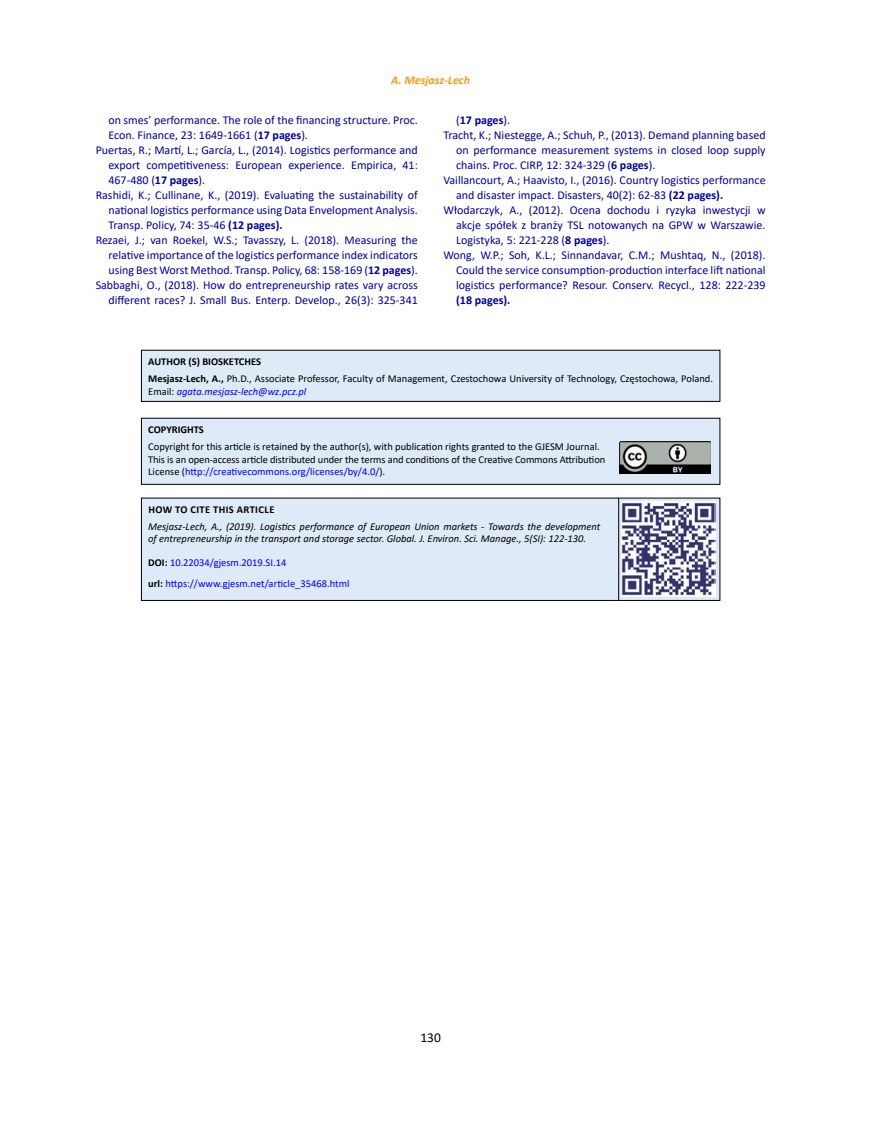
<style>
.page{position:relative;width:872px;height:1127px;background:#fff}
.page>*{position:absolute;margin:0;border:0;box-sizing:border-box;transform-origin:0 0}
.t1{font:13.5px "Calibri";color:#000}
.t2{font:12px "Calibri";color:#009}
.t3{font:700 12px "Calibri";color:#009}
.t4{font:italic 700 12px "Calibri";color:#f8991d}
.t5{font:10.5px/12.6px "Calibri";color:#000}
.t6{font:italic 10.5px/12.6px "Calibri";color:#000}
.t7{font:10.5px/21.6px "Calibri";color:#00f}
.t8{font:italic 10.5px "Calibri";color:#00f}
.t9{font:700 10.5px "Calibri";letter-spacing:.035em;color:#000}
.t10{font:700 10.5px "Calibri";color:#000}
.s1{font-weight:700}
.s2{font-weight:400}
.s3{font-style:normal;color:#000}
.s4{color:#00f}
.s5{font-weight:700;color:#000}
</style>
<div class="page">
<div style="left:141px;top:350px;width:579px;height:51px;background:#deeaf7"></div>
<div style="left:141px;top:350px;width:579px;height:52px;border:1px solid #000"></div>
<div style="left:141px;top:498px;width:579px;height:102px;background:#deeaf7"></div>
<div style="left:141px;top:498px;width:579px;height:103px;border:1px solid #000"></div>
<hr style="left:618px;top:498px;width:1px;height:102px;background:#000">
<div style="left:141px;top:418px;width:579px;height:66px;background:#deeaf7"></div>
<div style="left:141px;top:418px;width:579px;height:67px;border:1px solid #000"></div>
<img style="left:619px;top:441px;width:91px;height:32px">
<img style="left:622px;top:501px;width:93px;height:96px">
<p class="t4" style="left:391px;top:72px;width:81px">A. Mesjasz-Lech</p>
<p class="t2" style="left:108px;top:111px;width:311px">on smes’ performance. The role of the financing structure. Proc.</p>
<p class="t2" style="left:108px;top:126px;width:201px">Econ. Finance, 23: 1649-1661 (<span class="s1">17 pages</span>).</p>
<p class="t2" style="left:96px;top:141px;width:324px">Puertas, R.; Martí, L.; García, L., (2014). Logistics performance and</p>
<p class="t2" style="left:108px;top:156px;width:311px">export competitiveness: European experience. Empirica, 41:</p>
<p class="t2" style="left:108px;top:171px;width:98px">467-480 (<span class="s1">17 pages</span>).</p>
<p class="t2" style="left:96px;top:186px;width:324px">Rashidi, K.; Cullinane, K., (2019). Evaluating the sustainability of</p>
<p class="t2" style="left:108px;top:201px;width:311px">national logistics performance using Data Envelopment Analysis.</p>
<p class="t2" style="left:108px;top:216px;width:176px">Transp. Policy, 74: 35-46 <span class="s1">(12 pages).</span></p>
<p class="t2" style="left:96px;top:231px;width:324px">Rezaei, J.; van Roekel, W.S.; Tavasszy, L. (2018). Measuring the</p>
<p class="t2" style="left:108px;top:246px;width:311px">relative importance of the logistics performance index indicators</p>
<p class="t2" style="left:108px;top:261px;width:311px">using Best Worst Method. Transp. Policy, 68: 158-169 (<span class="s1">12 pages</span>).</p>
<p class="t2" style="left:96px;top:276px;width:324px">Sabbaghi, O., (2018). How do entrepreneurship rates vary across</p>
<p class="t2" style="left:108px;top:291px;width:311px">different races? J. Small Bus. Enterp. Develop., 26(3): 325-341</p>
<p class="t3" style="left:456px;top:111px;width:55px"><span class="s2">(</span>17 pages<span class="s2">).</span></p>
<p class="t2" style="left:443px;top:126px;width:324px">Tracht, K.; Niestegge, A.; Schuh, P., (2013). Demand planning based</p>
<p class="t2" style="left:456px;top:141px;width:311px">on performance measurement systems in closed loop supply</p>
<p class="t2" style="left:456px;top:156px;width:201px">chains. Proc. CIRP, 12: 324-329 (<span class="s1">6 pages</span>).</p>
<p class="t2" style="left:443px;top:171px;width:324px">Vaillancourt, A.; Haavisto, I., (2016). Country logistics performance</p>
<p class="t2" style="left:456px;top:186px;width:268px">and disaster impact. Disasters, 40(2): 62-83 <span class="s1">(22 pages).</span></p>
<p class="t2" style="left:443px;top:201px;width:324px">Włodarczyk, A., (2012). Ocena dochodu i ryzyka inwestycji w</p>
<p class="t2" style="left:456px;top:216px;width:311px">akcje spółek z branży TSL notowanych na GPW w Warszawie.</p>
<p class="t2" style="left:456px;top:231px;width:155px">Logistyka, 5: 221-228 (<span class="s1">8 pages</span>).</p>
<p class="t2" style="left:443px;top:246px;width:324px">Wong, W.P.; Soh, K.L.; Sinnandavar, C.M.; Mushtaq, N., (2018).</p>
<p class="t2" style="left:456px;top:261px;width:311px">Could the service consumption-production interface lift national</p>
<p class="t2" style="left:456px;top:276px;width:311px">logistics performance? Resour. Conserv. Recycl., 128: 222-239</p>
<p class="t3" style="left:456px;top:291px;width:56px">(18 pages).</p>
<p class="t5" style="left:148px;top:353px;width:566px;line-height:17.1px"><span class="s1">AUTHOR (S) BIOSKETCHES<br>Mesjasz-Lech, A.,</span> Ph.D., Associate Professor, Faculty of Management, Czestochowa University of Technology, Częstochowa, Poland.</p>
<p class="t8" style="left:148px;top:384px;width:160px"><span class="s3">Email:</span> agata.mesjasz-lech@wz.pcz.pl</p>
<p class="t10" style="left:148px;top:422px;width:57px">COPYRIGHTS</p>
<p class="t5" style="left:148px;top:440px;width:458px">Copyright for this article is retained by the author(s), with publication rights granted to the GJESM Journal.<br>This is an open-access article distributed under the terms and conditions of the Creative Commons Attribution<br>License (<span class="s4">http://creativecommons.org/licenses/by/4.0/</span>).</p>
<p class="t9" style="left:148px;top:502px;width:127px">HOW TO CITE THIS ARTICLE</p>
<p class="t6" style="left:148px;top:520px;width:453px">Mesjasz-Lech, A., (2019). Logistics performance of European Union markets - Towards the development of entrepreneurship in the transport and storage sector. Global. J. Environ. Sci. Manage., 5(SI): 122-130.</p>
<p class="t7" style="left:148px;top:551px;width:203px"><span class="s5">DOI:</span> 10.22034/gjesm.2019.SI.14<br><span class="s5">url:</span> https://www.gjesm.net/article_35468.html</p>
<p class="t1" style="left:420px;top:1028px;width:22px">130</p>
</div>
